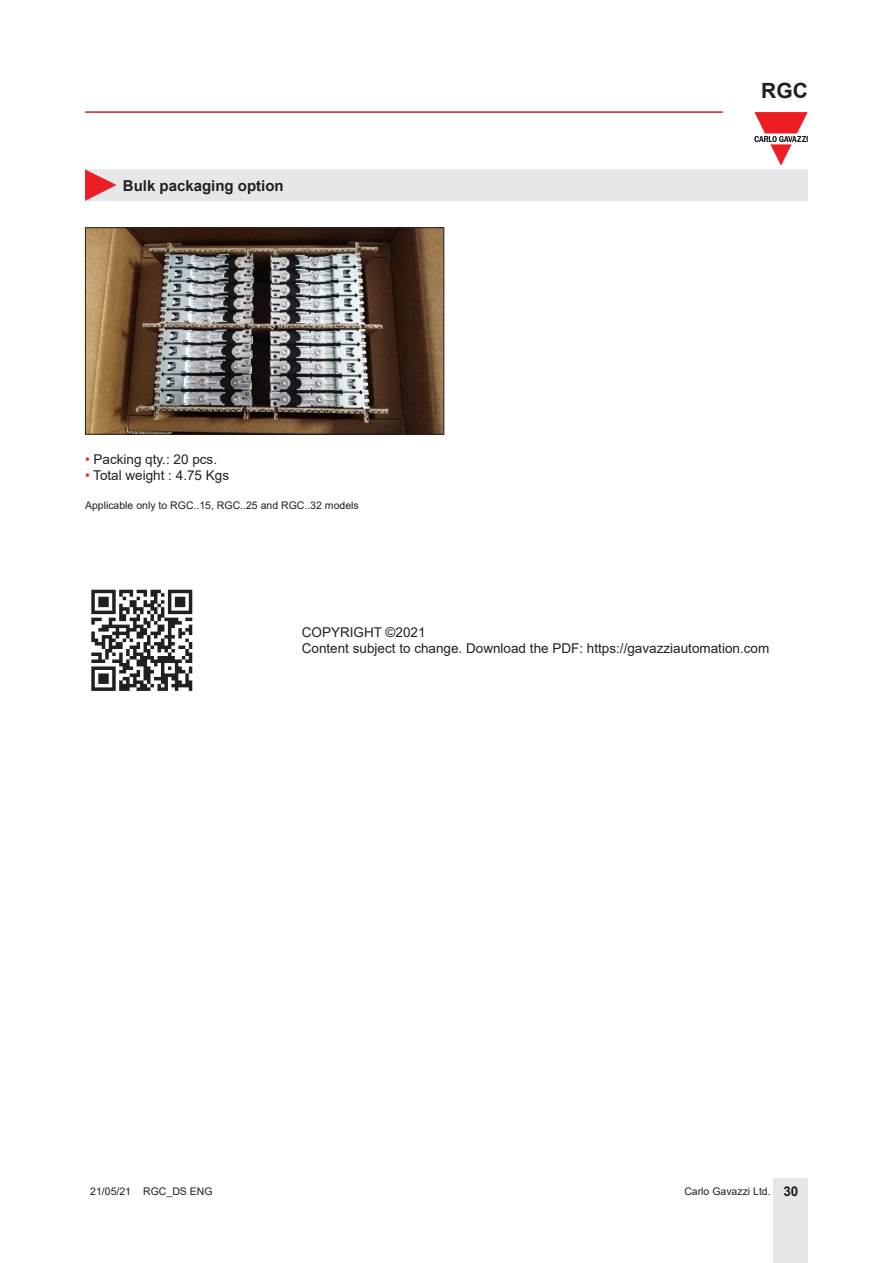
<style>
.page{position:relative;width:893px;height:1263px;background:#fff}
.page>*{position:absolute;margin:0;border:0;box-sizing:border-box;transform-origin:0 0}
.t1{font:700 21px "Arial";color:#231f20}
.Titolo03{font:700 15px "Arial";color:#231f20}
.TestoTabellaSx{font:13.5px "Arial";color:#231f20}
.t2{font:10.5px "Arial";color:#231f20}
.s1{color:#ee1d23}
.s2{font-weight:700;font-size:13.5px}
</style>
<div class="page">
<div style="left:774px;top:1178px;width:34px;height:85px;background:#e7e7e8"></div>
<svg style="left:754px;top:112px;width:54px;height:54px"></svg>
<hr style="left:85px;top:111px;width:638px;height:2px;background:#c42633">
<img style="left:91px;top:589px;width:102px;height:102px">
<img style="left:87px;top:229px;width:355px;height:204px">
<div style="left:85px;top:227px;width:359px;height:208px;border:1px solid #231f20"></div>
<div style="left:85px;top:169px;width:723px;height:32px;background:#e7e7e8"></div>
<svg style="left:85px;top:169px;width:31px;height:32px"></svg>
<p class="Titolo03" style="left:123px;top:175px;width:162px">Bulk packaging option</p>
<p class="TestoTabellaSx" style="left:85px;top:450px;width:134px"><span class="s1">•</span> Packing qty.: 20 pcs.</p>
<p class="TestoTabellaSx" style="left:85px;top:466px;width:146px"><span class="s1">•</span> Total weight : 4.75 Kgs</p>
<p class="t2" style="left:85px;top:498px;width:275px">Applicable only to RGC..15, RGC..25 and RGC..32 models</p>
<h1 class="t1" style="left:761px;top:75px;width:48px">RGC</h1>
<p class="TestoTabellaSx" style="left:302px;top:623px;width:125px">COPYRIGHT ©2021</p>
<p class="TestoTabellaSx" style="left:302px;top:639px;width:469px">Content subject to change. Download the PDF: https://gavazziautomation.com</p>
<p class="t2" style="left:90px;top:1183px;width:124px">21/05/21 RGC_DS ENG</p>
<p class="t2" style="left:684px;top:1183px;width:116px">Carlo Gavazzi Ltd. <span class="s2">30</span></p>
</div>
